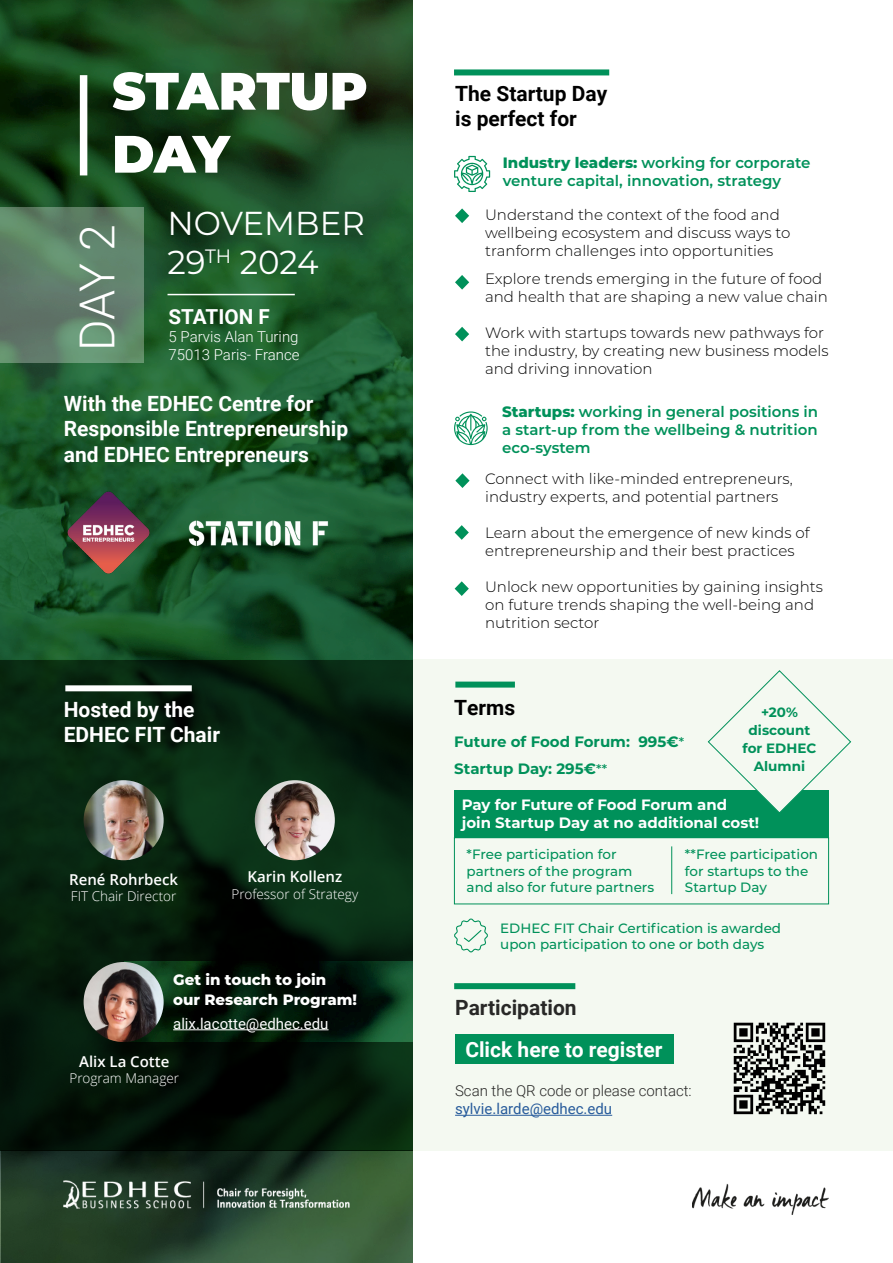
<style>
.page{position:relative;width:893px;height:1263px;background:#fff}
.page>*{position:absolute;margin:0;border:0;box-sizing:border-box;transform-origin:0 0}
.t1{font:900 52.5px/63px "Montserrat";letter-spacing:-.01em;color:#fff}
.t2{font:300 48.3px "Roboto";color:#fff}
.t3{font:33.15px/39.8px "Montserrat";color:#fff}
.t4{font:700 21px/25.2px "Roboto";color:#fff}
.t5{font:700 21px/25.2px "Roboto";color:#000}
.t6{font:700 21px "Roboto";color:#282827}
.t7{font:700 20.7px "Roboto";color:#fff}
.t8{font:300 15px/18px "Montserrat";color:#000}
.t9{font:600 15px/18px "Montserrat";color:#00915a}
.t10{font:700 15px/18px "Montserrat";color:#fff}
.t11{font:700 15px/27px "Montserrat";color:#00915a}
.t12{font:600 15px "Open Sans";color:#fff}
.t13{font:800 15px/19.8px "Montserrat";color:#fff}
.t14{font:300 15px/18px "Roboto";color:#fff}
.t15{font:300 15px "Roboto";color:#282827}
.t16{font:15px "Roboto";color:#275b9b}
.t17{font:15px "Roboto";color:#fff}
.t18{font:500 13.5px/16.2px "Montserrat";color:#00915a}
.t19{font:300 13.5px "Open Sans";color:#fff}
.t20{font:700 13.5px/18px "Montserrat";color:#00915a;text-align:center}
.s1{font-weight:800}
.s2{font-weight:500;font-size:13.5px}
</style>
<div class="page">
<div style="left:0;top:659px;width:893px;height:491px;background:#f4f9f1"></div>
<svg style="left:1px;top:1150px;width:411px;height:113px;background:#28462d"></svg>
<svg style="left:0;top:659px;width:412px;height:491px;background:#061f0d"></svg>
<svg style="left:0;top:0;width:412px;height:659px;background:#1b5027"></svg>
<img style="left:183px;top:506px;width:151px;height:45px">
<div style="left:454px;top:983px;width:121px;height:6px;background:#00915a"></div>
<hr style="left:168px;top:294px;width:127px;height:1px;background:#fff">
<div style="left:65px;top:685px;width:127px;height:6px;background:#fff"></div>
<div style="left:455px;top:682px;width:60px;height:6px;background:#00915a"></div>
<hr style="left:455px;top:1115px;width:157px;height:1px;background:#275b9b">
<div style="left:455px;top:1035px;width:219px;height:29px;background:#00915a"></div>
<svg style="left:130px;top:962px;width:282px;height:80px;background:#051f0f"></svg>
<svg style="left:734px;top:1023px;width:91px;height:91px"></svg>
<svg style="left:455px;top:208px;width:14px;height:15px"></svg>
<svg style="left:455px;top:275px;width:14px;height:15px"></svg>
<svg style="left:455px;top:327px;width:14px;height:14px"></svg>
<svg style="left:455px;top:473px;width:15px;height:15px"></svg>
<svg style="left:455px;top:525px;width:14px;height:15px"></svg>
<svg style="left:455px;top:581px;width:14px;height:15px"></svg>
<div style="left:80px;top:75px;width:7px;height:100px;background:#fff"></div>
<svg style="left:0;top:208px;width:143px;height:155px;background:#60826b"></svg>
<img style="left:84px;top:780px;width:80px;height:80px;border-radius:40px">
<img style="left:84px;top:962px;width:80px;height:80px;border-radius:40px">
<img style="left:255px;top:780px;width:80px;height:80px;border-radius:40px">
<svg style="left:454px;top:411px;width:34px;height:34px"></svg>
<svg style="left:454px;top:156px;width:36px;height:36px"></svg>
<img style="left:692px;top:1183px;width:136px;height:32px">
<img style="left:64px;top:1180px;width:286px;height:29px">
<hr style="left:173px;top:1029px;width:155px;height:1px;background:#fff">
<hr style="left:671px;top:846px;width:1px;height:48px;background:#00915a">
<svg style="left:454px;top:918px;width:34px;height:34px"></svg>
<div style="left:454px;top:69px;width:155px;height:6px;background:#00915a"></div>
<img style="left:65px;top:489px;width:87px;height:87px">
<div style="left:454px;top:790px;width:375px;height:48px;background:#00915a"></div>
<svg style="left:707px;top:670px;width:145px;height:142px"></svg>
<h1 class="t1" style="left:112px;top:56px;width:257px">STARTUP<br>DAY</h1>
<h3 class="t3" style="left:168px;top:202px;width:199px">NOVEMBER<br>29<sup>TH</sup> 2024</h3>
<h2 class="t2" style="left:63px;top:351px;width:128px;rotate:-90deg">DAY 2</h2>
<h3 class="t7" style="left:169px;top:302px;width:103px">STATION F</h3>
<p class="t14" style="left:169px;top:327px;width:133px">5 Parvis Alan Turing<br>75013 Paris- France</p>
<h3 class="t4" style="left:64px;top:390px;width:286px">With the EDHEC Centre for<br>Responsible Entrepreneurship and EDHEC Entrepreneurs</h3>
<h3 class="t4" style="left:64px;top:696px;width:158px">Hosted by the<br>EDHEC FIT Chair</h3>
<p class="t12" style="left:69px;top:869px;width:111px">René Rohrbeck</p>
<p class="t19" style="left:71px;top:887px;width:107px">FIT Chair Director</p>
<p class="t12" style="left:247px;top:866px;width:96px">Karin Kollenz</p>
<p class="t19" style="left:231px;top:884px;width:128px">Professor of Strategy</p>
<p class="t13" style="left:173px;top:969px;width:185px">Get in touch to join our Research Program!</p>
<p class="t17" style="left:173px;top:1013px;width:157px">alix.lacotte@edhec.edu</p>
<p class="t12" style="left:79px;top:1051px;width:92px">Alix La Cotte</p>
<p class="t19" style="left:69px;top:1069px;width:111px">Program Manager</p>
<h3 class="t5" style="left:455px;top:80px;width:154px">The Startup Day is perfect for</h3>
<p class="t9" style="left:503px;top:153px;width:309px"><span class="s1">Industry leaders:</span> working for corporate venture capital, innovation, strategy</p>
<p class="t8" style="left:485px;top:205px;width:307px">Understand the context of the food and wellbeing ecosystem and discuss ways to tranform challenges into opportunities</p>
<p class="t8" style="left:485px;top:269px;width:344px">Explore trends emerging in the future of food and health that are shaping a new value chain</p>
<p class="t8" style="left:485px;top:323px;width:345px">Work with startups towards new pathways for the industry, by creating new business models and driving innovation</p>
<p class="t9" style="left:502px;top:402px;width:318px;text-align:justify"><span class="s1">Startups:</span> working in general positions in a start-up from the wellbeing &amp; nutrition eco-system</p>
<p class="t8" style="left:485px;top:469px;width:309px">Connect with like-minded entrepreneurs, industry experts, and potential partners</p>
<p class="t8" style="left:485px;top:523px;width:326px">Learn about the emergence of new kinds of entrepreneurship and their best practices</p>
<p class="t8" style="left:485px;top:577px;width:339px">Unlock new opportunities by gaining insights on future trends shaping the well-being and nutrition sector</p>
<h3 class="t5" style="left:454px;top:694px;width:63px">Terms</h3>
<p class="t11" style="left:454px;top:727px;width:231px">Future of Food Forum: 995€<span class="s2">*<br></span>Startup Day: 295€<span class="s2">**</span></p>
<p class="t20" style="left:743px;top:703px;width:75px">+20% discount for EDHEC<br>Alumni</p>
<p class="t10" style="left:462px;top:795px;width:299px">Pay for Future of Food Forum and join Startup Day at no additional cost!</p>
<p class="t18" style="left:467px;top:846px;width:189px">*Free participation for partners of the program and also for future partners</p>
<p class="t18" style="left:685px;top:846px;width:135px">**Free participation for startups to the<br>Startup Day</p>
<p class="t18" style="left:500px;top:919px;width:282px">EDHEC FIT Chair Certification is awarded upon participation to one or both days</p>
<h3 class="t6" style="left:455px;top:993px;width:123px">Participation</h3>
<h3 class="t4" style="left:465px;top:1036px;width:198px">Click here to register</h3>
<p class="t15" style="left:455px;top:1080px;width:238px">Scan the QR code or please contact:</p>
<p class="t16" style="left:455px;top:1098px;width:159px">sylvie.larde@edhec.edu</p>
</div>
